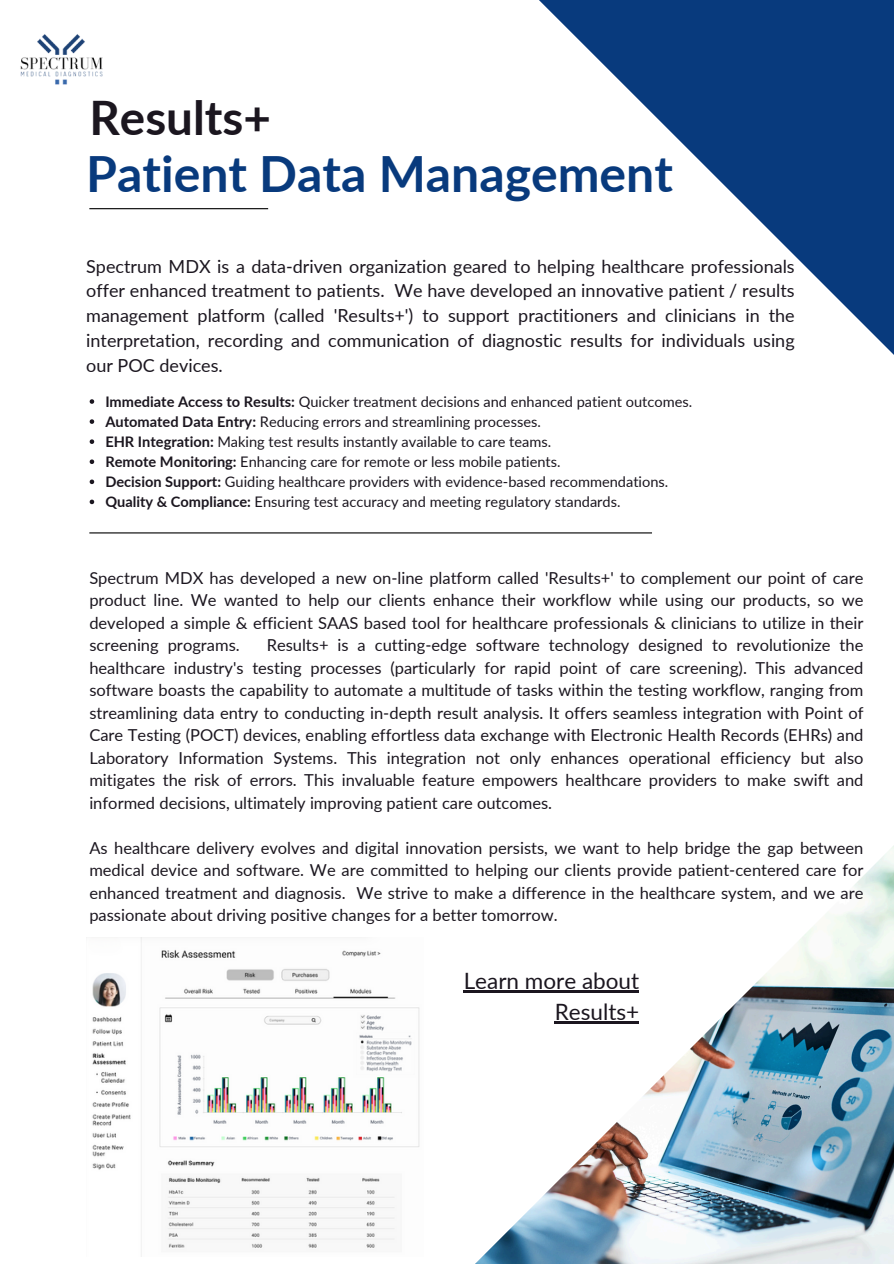
<style>
.page{position:relative;width:894px;height:1264px;background:#fff}
.page>*{position:absolute;margin:0;border:0;box-sizing:border-box;transform-origin:0 0}
.t1{font:700 49.95px "Lato";color:#083a7d}
.t2{font:700 47.55px "Lato";color:#1b161f}
.t3{font:22.5px/31.5px "Lato";color:#1b161f;text-align:right}
.t4{font:18px/24.8px "Lato";color:#1b161f;text-align:justify}
.t5{font:16.5px/22.5px "Lato";color:#1b161f;text-align:justify}
.t6{font:14.55px "Lato";color:#1b161f}
.s1{font-weight:700}
</style>
<div class="page">
<svg style="left:539px;top:0;width:354px;height:354px"></svg>
<hr style="left:89px;top:208px;width:179px;height:1px;background:#000">
<img style="left:463px;top:847px;width:430px;height:416px">
<svg style="left:90px;top:399px;width:4px;height:5px"></svg>
<svg style="left:90px;top:419px;width:4px;height:5px"></svg>
<svg style="left:90px;top:439px;width:4px;height:5px"></svg>
<svg style="left:90px;top:459px;width:4px;height:5px"></svg>
<svg style="left:90px;top:479px;width:4px;height:5px"></svg>
<svg style="left:90px;top:499px;width:4px;height:5px"></svg>
<hr style="left:89px;top:532px;width:562px;height:1px;background:#000">
<img style="left:86px;top:937px;width:334px;height:318px">
<hr style="left:463px;top:989px;width:176px;height:3px;background:#1b161f">
<hr style="left:554px;top:1021px;width:85px;height:2px;background:#1b161f">
<img style="left:20px;top:34px;width:83px;height:51px">
<p class="t2" style="left:89px;top:88px;width:183px">Results+</p>
<p class="t1" style="left:86px;top:143px;width:588px">Patient Data Management</p>
<p class="t4" style="left:86px;top:253px;width:709px">Spectrum MDX is a data-driven organization geared to helping healthcare professionals offer enhanced treatment to patients. We have developed an innovative patient / results management platform (called 'Results+') to support practitioners and clinicians in the interpretation, recording and communication of diagnostic results for individuals using our POC devices.</p>
<p class="t6" style="left:105px;top:392px;width:588px"><span class="s1">Immediate Access to Results:</span> Quicker treatment decisions and enhanced patient outcomes.</p>
<h1 class="t6" style="left:105px;top:412px;width:437px"><span class="s1">Automated Data Entry:</span> Reducing errors and streamlining processes.</h1>
<h1 class="t6" style="left:105px;top:432px;width:447px"><span class="s1">EHR Integration:</span> Making test results instantly available to care teams.</h1>
<h3 class="t6" style="left:105px;top:452px;width:456px"><span class="s1">Remote Monitoring:</span> Enhancing care for remote or less mobile patients.</h3>
<p class="t6" style="left:105px;top:472px;width:564px"><span class="s1">Decision Support:</span> Guiding healthcare providers with evidence-based recommendations.</p>
<p class="t6" style="left:105px;top:492px;width:516px"><span class="s1">Quality &amp; Compliance:</span> Ensuring test accuracy and meeting regulatory standards.</p>
<h3 class="t5" style="left:89px;top:566px;width:775px">Spectrum MDX has developed a new on-line platform called 'Results+' to complement our point of care product line. We wanted to help our clients enhance their workflow while using our products, so we developed a simple &amp; efficient SAAS based tool for healthcare professionals &amp; clinicians to utilize in their screening programs.</h3>
<h3 class="t5" style="left:89px;top:633px;width:775px;text-indent:177px">Results+ is a cutting-edge software technology designed to revolutionize the healthcare industry's testing processes (particularly for rapid point of care screening). This advanced software boasts the capability to automate a multitude of tasks within the testing workflow, ranging from streamlining data entry to conducting in-depth result analysis. It offers seamless integration with Point of Care Testing (POCT) devices, enabling effortless data exchange with Electronic Health Records (EHRs) and Laboratory Information Systems. This integration not only enhances operational efficiency but also mitigates the risk of errors. This invaluable feature empowers healthcare providers to make swift and informed decisions, ultimately improving patient care outcomes.</h3>
<h3 class="t5" style="left:89px;top:836px;width:775px">As healthcare delivery evolves and digital innovation persists, we want to help bridge the gap between medical device and software. We are committed to helping our clients provide patient-centered care for enhanced treatment and diagnosis. We strive to make a difference in the healthcare system, and we are passionate about driving positive changes for a better tomorrow.</h3>
<p class="t3" style="left:463px;top:964px;width:177px">Learn more about<br>Results+</p>
</div>
